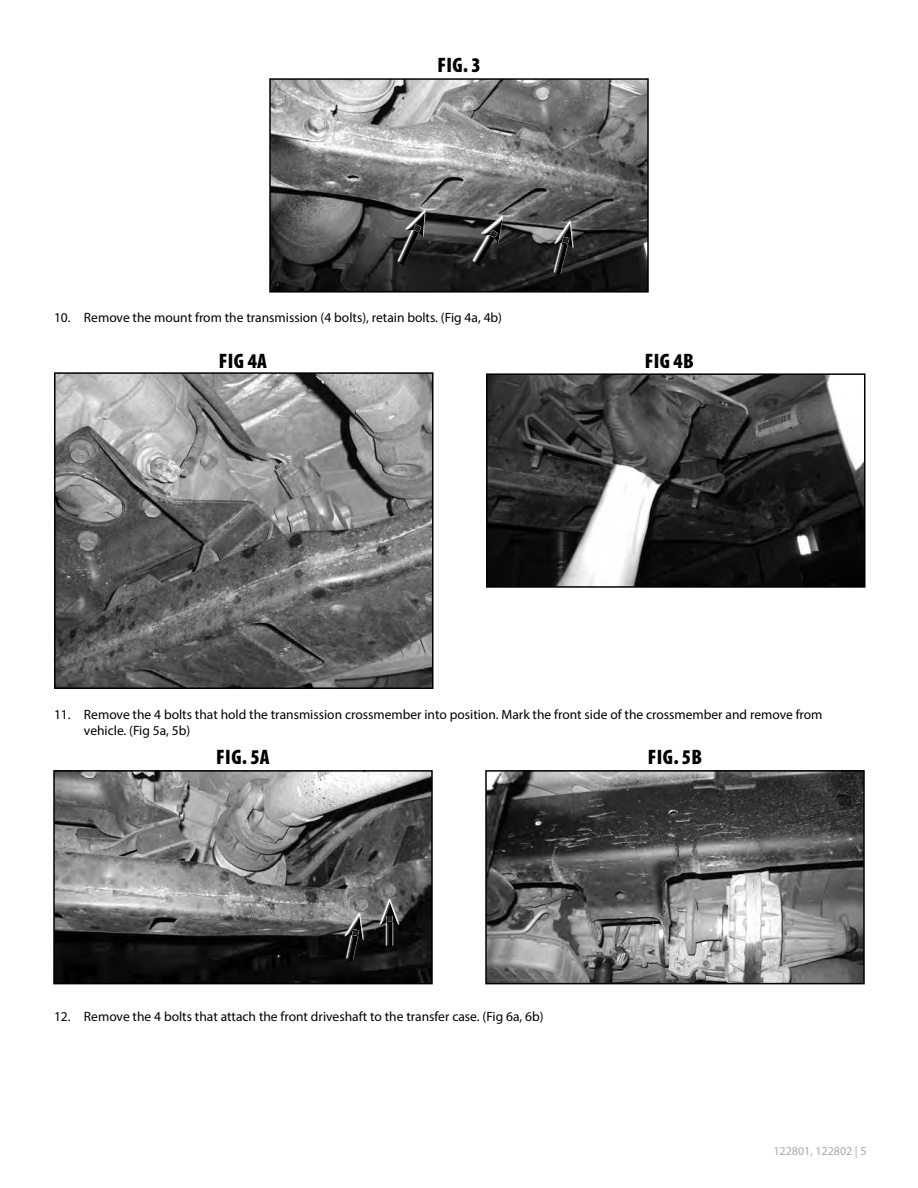
<style>
.page{position:relative;width:918px;height:1188px;background:#fff}
.page>*{position:absolute;margin:0;border:0;box-sizing:border-box;transform-origin:0 0}
.t1{font:900 condensed 21px "Myriad Pro";letter-spacing:.02em;color:#000}
.t2{font:13.5px/16.2px "Myriad Pro";color:#000}
.t3{font:12px "Myriad Pro";color:#a7a9ac}
</style>
<div class="page">
<img style="left:272px;top:81px;width:374px;height:209px">
<div style="left:269px;top:78px;width:380px;height:215px;border:2px solid #000"></div>
<svg style="left:397px;top:209px;width:29px;height:56px"></svg>
<div style="left:397px;top:210px;width:28px;height:54px;background:#fff;opacity:.75"></div>
<div style="left:397px;top:211px;width:28px;height:55px;background:#000;opacity:.75"></div>
<svg style="left:472px;top:215px;width:32px;height:50px"></svg>
<div style="left:472px;top:216px;width:31px;height:48px;background:#fff;opacity:.75"></div>
<div style="left:472px;top:218px;width:31px;height:48px;background:#000;opacity:.75"></div>
<svg style="left:553px;top:220px;width:21px;height:3px"></svg>
<div style="left:553px;top:222px;width:19px;height:52px;background:#fff;opacity:.75"></div>
<div style="left:553px;top:223px;width:21px;height:53px;background:#000;opacity:.75"></div>
<img style="left:57px;top:375px;width:374px;height:311px">
<div style="left:54px;top:372px;width:380px;height:317px;border:2px solid #000"></div>
<img style="left:489px;top:376px;width:374px;height:209px">
<div style="left:486px;top:373px;width:380px;height:215px;border:2px solid #000"></div>
<img style="left:56px;top:773px;width:374px;height:208px">
<div style="left:53px;top:770px;width:380px;height:214px;border:2px solid #000"></div>
<div style="left:344px;top:912px;width:20px;height:49px;background:#a0a0a0"></div>
<div style="left:344px;top:913px;width:18px;height:48px;background:#fff;opacity:.75"></div>
<div style="left:344px;top:915px;width:21px;height:47px;background:#000;opacity:.75"></div>
<svg style="left:379px;top:898px;width:21px;height:49px"></svg>
<div style="left:380px;top:899px;width:12px;height:49px;background:#fff;opacity:.75"></div>
<div style="left:380px;top:901px;width:21px;height:47px;background:#000;opacity:.75"></div>
<img style="left:488px;top:773px;width:374px;height:208px">
<div style="left:485px;top:770px;width:380px;height:214px;border:2px solid #000"></div>
<h1 class="t1" style="left:437px;top:53px;width:45px">FIG. 3</h1>
<p class="t2" style="left:54px;top:309px;width:450px">10. Remove the mount from the transmission (4 bolts), retain bolts. (Fig 4a, 4b)</p>
<h1 class="t1" style="left:219px;top:349px;width:50px">FIG 4A</h1>
<h1 class="t1" style="left:645px;top:349px;width:51px">FIG 4B</h1>
<p class="t2" style="left:84px;top:706px;width:740px;text-indent:-30px">11. Remove the 4 bolts that hold the transmission crossmember into position. Mark the front side of the crossmember and remove from vehicle. (Fig 5a, 5b)</p>
<h1 class="t1" style="left:216px;top:745px;width:55px">FIG. 5A</h1>
<h1 class="t1" style="left:648px;top:745px;width:56px">FIG. 5B</h1>
<p class="t2" style="left:54px;top:1008px;width:491px">12. Remove the 4 bolts that attach the front driveshaft to the transfer case. (Fig 6a, 6b)</p>
<p class="t3" style="left:773px;top:1143px;width:95px">122801, 122802 | 5</p>
</div>
